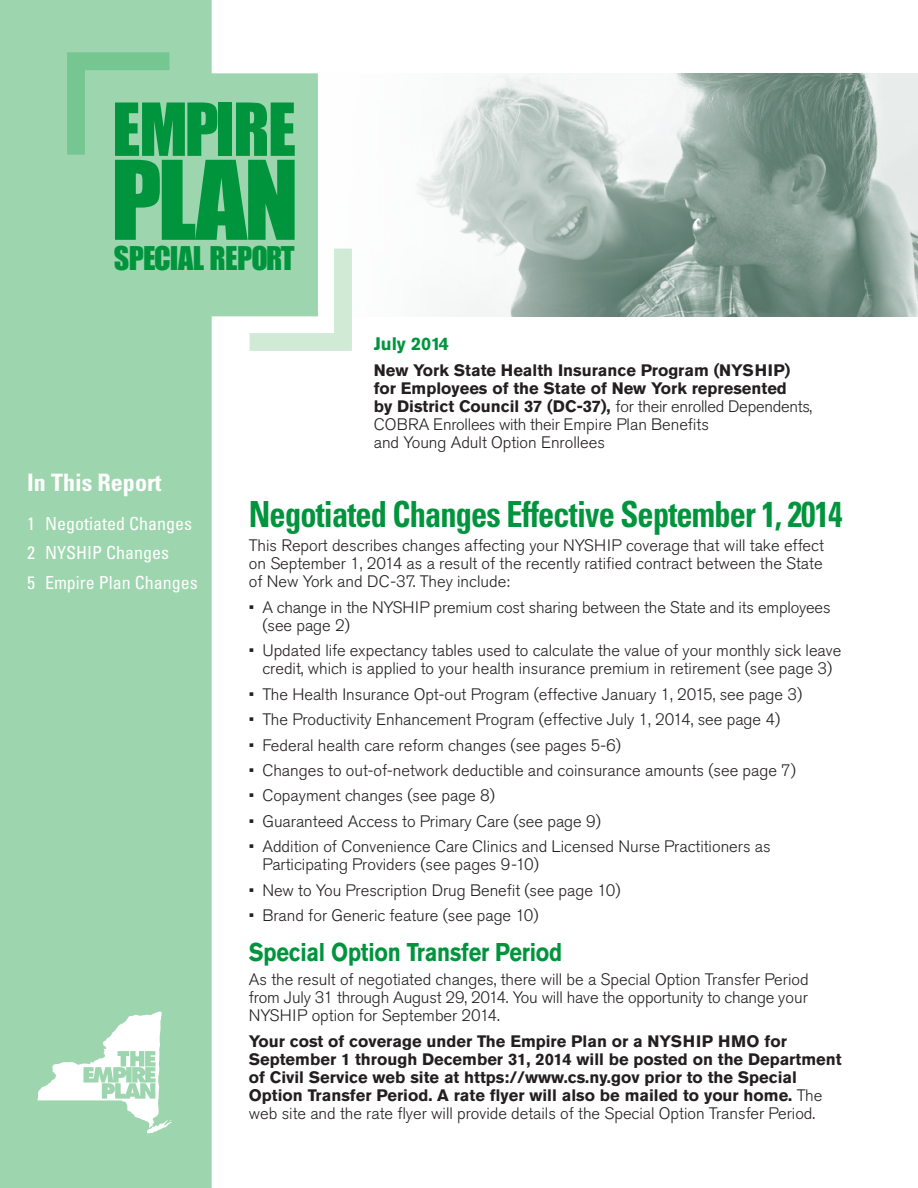
<style>
.page{position:relative;width:918px;height:1188px;background:#fff}
.page>*{position:absolute;margin:0;border:0;box-sizing:border-box;transform-origin:0 0}
.PLAN{font:101.25px "Impact";color:#00943d}
.EMPIRE{font:67.5px "Impact";letter-spacing:-.025em;color:#00943d}
.Main_Head{font:700 condensed 36px "Univers LT Std";letter-spacing:-.025em;color:#00943d;scale:.9 1}
.SPECIAL_REPORT{font:30px "Impact";letter-spacing:-.02em;color:#00943d}
._17pt_subheads{font:700 25.5px "Akzidenz Grotesk Std";letter-spacing:-.01em;color:#00943d;scale:.85 1}
.Contents_Head{font:700 condensed 24px "Univers LT Std";color:#fff}
.Contents_Body{font:condensed 18px "Univers LT Std";color:#fff}
.Date_431{font:700 18px "Akzidenz Grotesk Std";color:#00943d}
.body_bullet{font:300 16.5px/18px "Akzidenz Grotesk Std";color:#231f20}
.Body{font:700 16.5px/18px "Akzidenz Grotesk Std";color:#231f20}
.Body-2{font:300 16.5px/18px "Akzidenz Grotesk Std";color:#231f20;text-align:justify}
.s1{font-weight:300}
</style>
<div class="page">
<img style="left:334px;top:73px;width:584px;height:243px">
<svg style="left:0;top:0;width:318px;height:1188px;fill:#9dd6ae"></svg>
<svg style="left:67px;top:52px;width:102px;height:103px;background:#90d0a4"></svg>
<svg style="left:250px;top:249px;width:102px;height:102px"></svg>
<svg style="left:37px;top:1012px;width:135px;height:121px"></svg>
<p class="EMPIRE" style="left:112px;top:77px;width:185px">EMPIRE</p>
<p class="PLAN" style="left:111px;top:122px;width:190px">PLAN</p>
<p class="SPECIAL_REPORT" style="left:114px;top:235px;width:182px">SPECIAL REPORT</p>
<p class="Date_431" style="left:374px;top:334px;width:77px">July 2014</p>
<p class="Body" style="left:374px;top:361px;width:440px">New York State Health Insurance Program (NYSHIP) for Employees of the State of New York represented<br>by District Council 37 (DC-37), <span class="s1">for their enrolled Dependents, COBRA Enrollees with their Empire Plan Benefits<br>and Young Adult Option Enrollees</span></p>
<p class="Contents_Head" style="left:27px;top:467px;width:136px">In This Report</p>
<p class="Contents_Body" style="left:27px;top:512px;width:167px">1 Negotiated Changes</p>
<p class="Contents_Body" style="left:27px;top:541px;width:144px">2 NYSHIP Changes</p>
<p class="Contents_Body" style="left:27px;top:571px;width:172px">5 Empire Plan Changes</p>
<p class="Main_Head" style="left:249px;top:492px;width:661px">Negotiated Changes Effective September 1, 2014</p>
<p class="Body-2" style="left:249px;top:537px;width:577px">This Report describes changes affecting your NYSHIP coverage that will take effect on September 1, 2014 as a result of the recently ratified contract between the State of New York and DC-37. They include:</p>
<p class="body_bullet" style="left:262px;top:598px;width:570px;text-indent:-14px">• A change in the NYSHIP premium cost sharing between the State and its employees (see page 2)</p>
<p class="body_bullet" style="left:249px;top:642px;width:594px;text-align:center">• Updated life expectancy tables used to calculate the value of your monthly sick leave credit, which is applied to your health insurance premium in retirement (see page 3)</p>
<p class="body_bullet" style="left:249px;top:685px;width:555px">• The Health Insurance Opt-out Program (effective January 1, 2015, see page 3)</p>
<p class="body_bullet" style="left:249px;top:711px;width:533px">• The Productivity Enhancement Program (effective July 1, 2014, see page 4)</p>
<p class="body_bullet" style="left:249px;top:736px;width:374px">• Federal health care reform changes (see pages 5-6)</p>
<p class="body_bullet" style="left:249px;top:762px;width:549px">• Changes to out-of-network deductible and coinsurance amounts (see page 7)</p>
<p class="body_bullet" style="left:249px;top:787px;width:248px">• Copayment changes (see page 8)</p>
<p class="body_bullet" style="left:249px;top:813px;width:353px">• Guaranteed Access to Primary Care (see page 9)</p>
<p class="body_bullet" style="left:262px;top:838px;width:510px;text-indent:-14px">• Addition of Convenience Care Clinics and Licensed Nurse Practitioners as<br>Participating Providers (see pages 9-10)</p>
<p class="body_bullet" style="left:249px;top:881px;width:373px">• New to You Prescription Drug Benefit (see page 10)</p>
<p class="body_bullet" style="left:249px;top:907px;width:291px">• Brand for Generic feature (see page 10)</p>
<p class="_17pt_subheads" style="left:249px;top:937px;width:370px">Special Option Transfer Period</p>
<p class="Body-2" style="left:249px;top:971px;width:561px">As the result of negotiated changes, there will be a Special Option Transfer Period from July 31 through August 29, 2014. You will have the opportunity to change your NYSHIP option for September 2014.</p>
<p class="Body" style="left:249px;top:1032px;width:594px">Your cost of coverage under The Empire Plan or a NYSHIP HMO for September 1 through December 31, 2014 will be posted on the Department of Civil Service web site at https://www.cs.ny.gov prior to the Special Option Transfer Period. A rate flyer will also be mailed to your home. <span class="s1">The web site and the rate flyer will provide details of the Special Option Transfer Period.</span></p>
</div>
